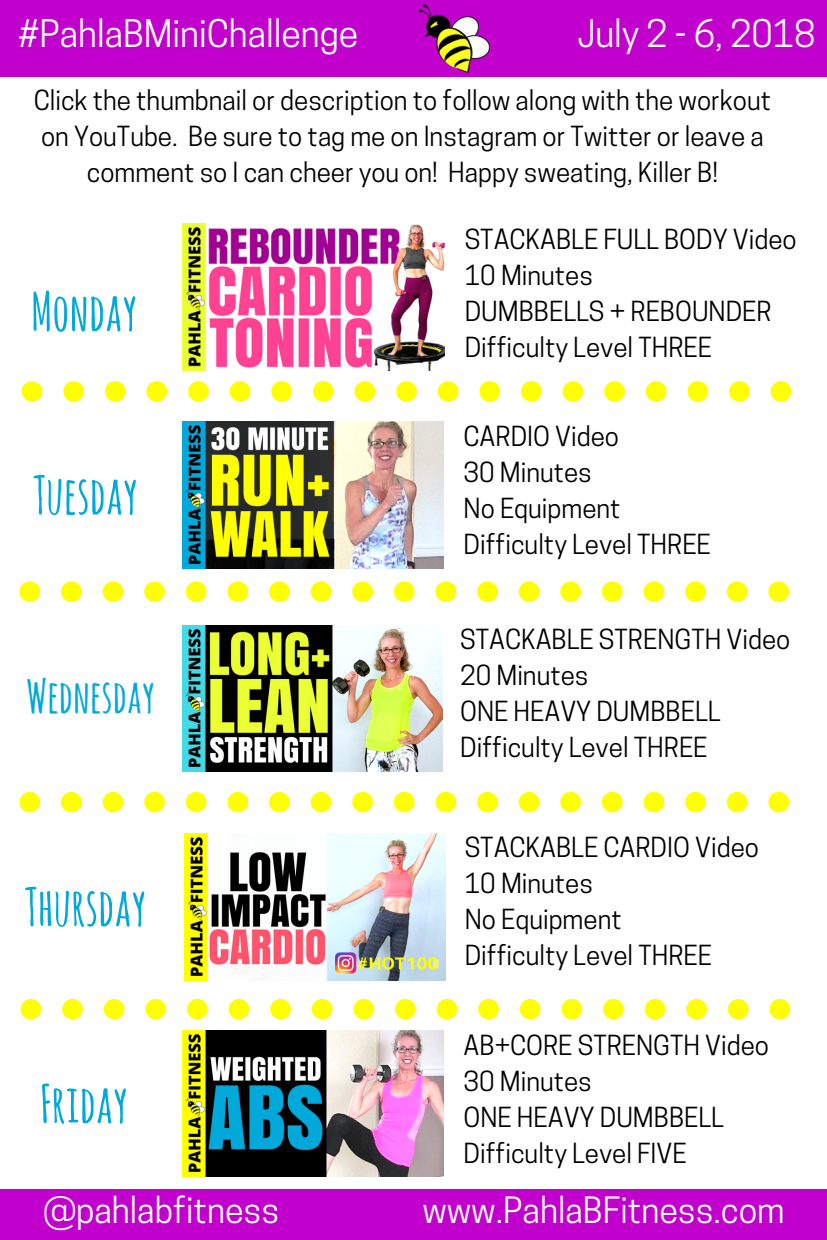
<style>
.page{position:relative;width:827px;height:1240px;background:#fff}
.page>*{position:absolute;margin:0;border:0;box-sizing:border-box;transform-origin:0 0}
.t1{font:700 52.05px "Amatic SC";color:#01a9db}
.t2{font:700 45.45px "Amatic SC";color:#01a9db}
.t3{font:35.7px "Cooper Hewitt";color:#fff}
.t4{font:34.05px "Cooper Hewitt";color:#fff}
.t5{font:25.95px/36px "Cooper Hewitt";color:#000}
</style>
<div class="page">
<div style="left:0;top:0;width:827px;height:76px;background:#c200cd"></div>
<img style="left:420px;top:4px;width:69px;height:68px">
<div style="left:230px;top:381px;width:20px;height:21px;background:#ff0;border-radius:50%"></div>
<div style="left:271px;top:381px;width:21px;height:21px;background:#ff0;border-radius:50%"></div>
<div style="left:188px;top:381px;width:21px;height:21px;background:#ff0;border-radius:50%"></div>
<div style="left:354px;top:381px;width:21px;height:21px;background:#ff0;border-radius:50%"></div>
<svg style="left:22px;top:381px;width:20px;height:21px"></svg>
<div style="left:396px;top:381px;width:21px;height:21px;background:#ff0;border-radius:50%"></div>
<div style="left:63px;top:381px;width:21px;height:21px;background:#ff0;border-radius:50%"></div>
<div style="left:105px;top:381px;width:21px;height:21px;background:#ff0;border-radius:50%"></div>
<div style="left:146px;top:381px;width:21px;height:21px;background:#ff0;border-radius:50%"></div>
<div style="left:313px;top:381px;width:21px;height:21px;background:#ff0;border-radius:50%"></div>
<div style="left:646px;top:381px;width:20px;height:21px;background:#ff0;border-radius:50%"></div>
<div style="left:687px;top:381px;width:21px;height:21px;background:#ff0;border-radius:50%"></div>
<div style="left:729px;top:381px;width:21px;height:21px;background:#ff0;border-radius:50%"></div>
<div style="left:770px;top:381px;width:21px;height:21px;background:#ff0;border-radius:50%"></div>
<div style="left:604px;top:381px;width:21px;height:21px;background:#ff0;border-radius:50%"></div>
<div style="left:479px;top:381px;width:21px;height:21px;background:#ff0;border-radius:50%"></div>
<div style="left:521px;top:381px;width:21px;height:21px;background:#ff0;border-radius:50%"></div>
<div style="left:438px;top:381px;width:20px;height:21px;background:#ff0;border-radius:50%"></div>
<div style="left:562px;top:381px;width:21px;height:21px;background:#ff0;border-radius:50%"></div>
<div style="left:227px;top:582px;width:21px;height:20px;background:#ff0;border-radius:50%"></div>
<div style="left:269px;top:582px;width:21px;height:20px;background:#ff0;border-radius:50%"></div>
<div style="left:186px;top:582px;width:20px;height:20px;background:#ff0;border-radius:50%"></div>
<div style="left:352px;top:582px;width:21px;height:20px;background:#ff0;border-radius:50%"></div>
<svg style="left:19px;top:582px;width:21px;height:20px"></svg>
<div style="left:394px;top:582px;width:21px;height:20px;background:#ff0;border-radius:50%"></div>
<div style="left:61px;top:582px;width:21px;height:20px;background:#ff0;border-radius:50%"></div>
<div style="left:103px;top:582px;width:20px;height:20px;background:#ff0;border-radius:50%"></div>
<div style="left:144px;top:582px;width:21px;height:20px;background:#ff0;border-radius:50%"></div>
<div style="left:311px;top:582px;width:20px;height:20px;background:#ff0;border-radius:50%"></div>
<div style="left:643px;top:582px;width:21px;height:20px;background:#ff0;border-radius:50%"></div>
<div style="left:685px;top:582px;width:21px;height:20px;background:#ff0;border-radius:50%"></div>
<div style="left:727px;top:582px;width:20px;height:20px;background:#ff0;border-radius:50%"></div>
<div style="left:768px;top:582px;width:21px;height:20px;background:#ff0;border-radius:50%"></div>
<div style="left:602px;top:582px;width:21px;height:20px;background:#ff0;border-radius:50%"></div>
<div style="left:477px;top:582px;width:21px;height:20px;background:#ff0;border-radius:50%"></div>
<div style="left:519px;top:582px;width:20px;height:20px;background:#ff0;border-radius:50%"></div>
<div style="left:435px;top:582px;width:21px;height:20px;background:#ff0;border-radius:50%"></div>
<div style="left:560px;top:582px;width:21px;height:20px;background:#ff0;border-radius:50%"></div>
<div style="left:227px;top:792px;width:21px;height:20px;background:#ff0;border-radius:50%"></div>
<div style="left:269px;top:792px;width:21px;height:20px;background:#ff0;border-radius:50%"></div>
<div style="left:186px;top:792px;width:20px;height:20px;background:#ff0;border-radius:50%"></div>
<div style="left:352px;top:792px;width:21px;height:20px;background:#ff0;border-radius:50%"></div>
<svg style="left:19px;top:792px;width:21px;height:20px"></svg>
<div style="left:394px;top:792px;width:21px;height:20px;background:#ff0;border-radius:50%"></div>
<div style="left:61px;top:792px;width:21px;height:20px;background:#ff0;border-radius:50%"></div>
<div style="left:103px;top:792px;width:20px;height:20px;background:#ff0;border-radius:50%"></div>
<div style="left:144px;top:792px;width:21px;height:20px;background:#ff0;border-radius:50%"></div>
<div style="left:311px;top:792px;width:20px;height:20px;background:#ff0;border-radius:50%"></div>
<div style="left:643px;top:792px;width:21px;height:20px;background:#ff0;border-radius:50%"></div>
<div style="left:685px;top:792px;width:21px;height:20px;background:#ff0;border-radius:50%"></div>
<div style="left:727px;top:792px;width:20px;height:20px;background:#ff0;border-radius:50%"></div>
<div style="left:768px;top:792px;width:21px;height:20px;background:#ff0;border-radius:50%"></div>
<div style="left:602px;top:792px;width:21px;height:20px;background:#ff0;border-radius:50%"></div>
<div style="left:477px;top:792px;width:21px;height:20px;background:#ff0;border-radius:50%"></div>
<div style="left:519px;top:792px;width:20px;height:20px;background:#ff0;border-radius:50%"></div>
<div style="left:435px;top:792px;width:21px;height:20px;background:#ff0;border-radius:50%"></div>
<div style="left:560px;top:792px;width:21px;height:20px;background:#ff0;border-radius:50%"></div>
<div style="left:229px;top:999px;width:20px;height:20px;background:#ff0;border-radius:50%"></div>
<div style="left:270px;top:999px;width:21px;height:20px;background:#ff0;border-radius:50%"></div>
<div style="left:187px;top:999px;width:21px;height:20px;background:#ff0;border-radius:50%"></div>
<div style="left:353px;top:999px;width:21px;height:20px;background:#ff0;border-radius:50%"></div>
<svg style="left:21px;top:999px;width:20px;height:20px"></svg>
<div style="left:395px;top:999px;width:21px;height:20px;background:#ff0;border-radius:50%"></div>
<div style="left:62px;top:999px;width:21px;height:20px;background:#ff0;border-radius:50%"></div>
<div style="left:104px;top:999px;width:20px;height:20px;background:#ff0;border-radius:50%"></div>
<div style="left:145px;top:999px;width:21px;height:20px;background:#ff0;border-radius:50%"></div>
<div style="left:312px;top:999px;width:20px;height:20px;background:#ff0;border-radius:50%"></div>
<div style="left:645px;top:999px;width:20px;height:20px;background:#ff0;border-radius:50%"></div>
<div style="left:686px;top:999px;width:21px;height:20px;background:#ff0;border-radius:50%"></div>
<div style="left:728px;top:999px;width:20px;height:20px;background:#ff0;border-radius:50%"></div>
<div style="left:769px;top:999px;width:21px;height:20px;background:#ff0;border-radius:50%"></div>
<div style="left:603px;top:999px;width:21px;height:20px;background:#ff0;border-radius:50%"></div>
<div style="left:478px;top:999px;width:21px;height:20px;background:#ff0;border-radius:50%"></div>
<div style="left:520px;top:999px;width:20px;height:20px;background:#ff0;border-radius:50%"></div>
<div style="left:437px;top:999px;width:20px;height:20px;background:#ff0;border-radius:50%"></div>
<div style="left:561px;top:999px;width:21px;height:20px;background:#ff0;border-radius:50%"></div>
<div style="left:0;top:1189px;width:827px;height:51px;background:#c200cd"></div>
<img style="left:182px;top:224px;width:262px;height:146px">
<img style="left:182px;top:422px;width:261px;height:146px">
<img style="left:182px;top:626px;width:260px;height:146px">
<img style="left:182px;top:1030px;width:261px;height:147px">
<img style="left:184px;top:834px;width:262px;height:146px">
<h3 class="t3" style="left:18px;top:20px;width:342px">#PahlaBMiniChallenge</h3>
<h3 class="t3" style="left:578px;top:20px;width:240px">July 2 - 6, 2018</h3>
<p class="t5" style="left:34px;top:86px;width:739px;text-align:center">Click the thumbnail or description to follow along with the workout on YouTube. Be sure to tag me on Instagram or Twitter or leave a comment so I can cheer you on! Happy sweating, Killer B!</p>
<h1 class="t1" style="left:31px;top:278px;width:108px">Monday</h1>
<h1 class="t1" style="left:32px;top:461px;width:107px">Tuesday</h1>
<h2 class="t2" style="left:26px;top:667px;width:130px">Wednesday</h2>
<h1 class="t1" style="left:24px;top:873px;width:124px">Thursday</h1>
<h1 class="t1" style="left:40px;top:1070px;width:89px">Friday</h1>
<p class="t5" style="left:465px;top:224px;width:333px">STACKABLE FULL BODY Video<br>10 Minutes<br>DUMBBELLS + REBOUNDER<br>Difficulty Level THREE</p>
<p class="t5" style="left:464px;top:421px;width:249px">CARDIO Video<br>30 Minutes<br>No Equipment<br>Difficulty Level THREE</p>
<p class="t5" style="left:460px;top:625px;width:332px">STACKABLE STRENGTH Video<br>20 Minutes<br>ONE HEAVY DUMBBELL<br>Difficulty Level THREE</p>
<p class="t5" style="left:465px;top:833px;width:296px">STACKABLE CARDIO Video<br>10 Minutes<br>No Equipment<br>Difficulty Level THREE</p>
<p class="t5" style="left:464px;top:1031px;width:307px">AB+CORE STRENGTH Video<br>30 Minutes<br>ONE HEAVY DUMBBELL<br>Difficulty Level FIVE</p>
<h3 class="t4" style="left:43px;top:1197px;width:237px">@pahlabfitness</h3>
<h3 class="t4" style="left:422px;top:1197px;width:364px">www.PahlaBFitness.com</h3>
</div>
